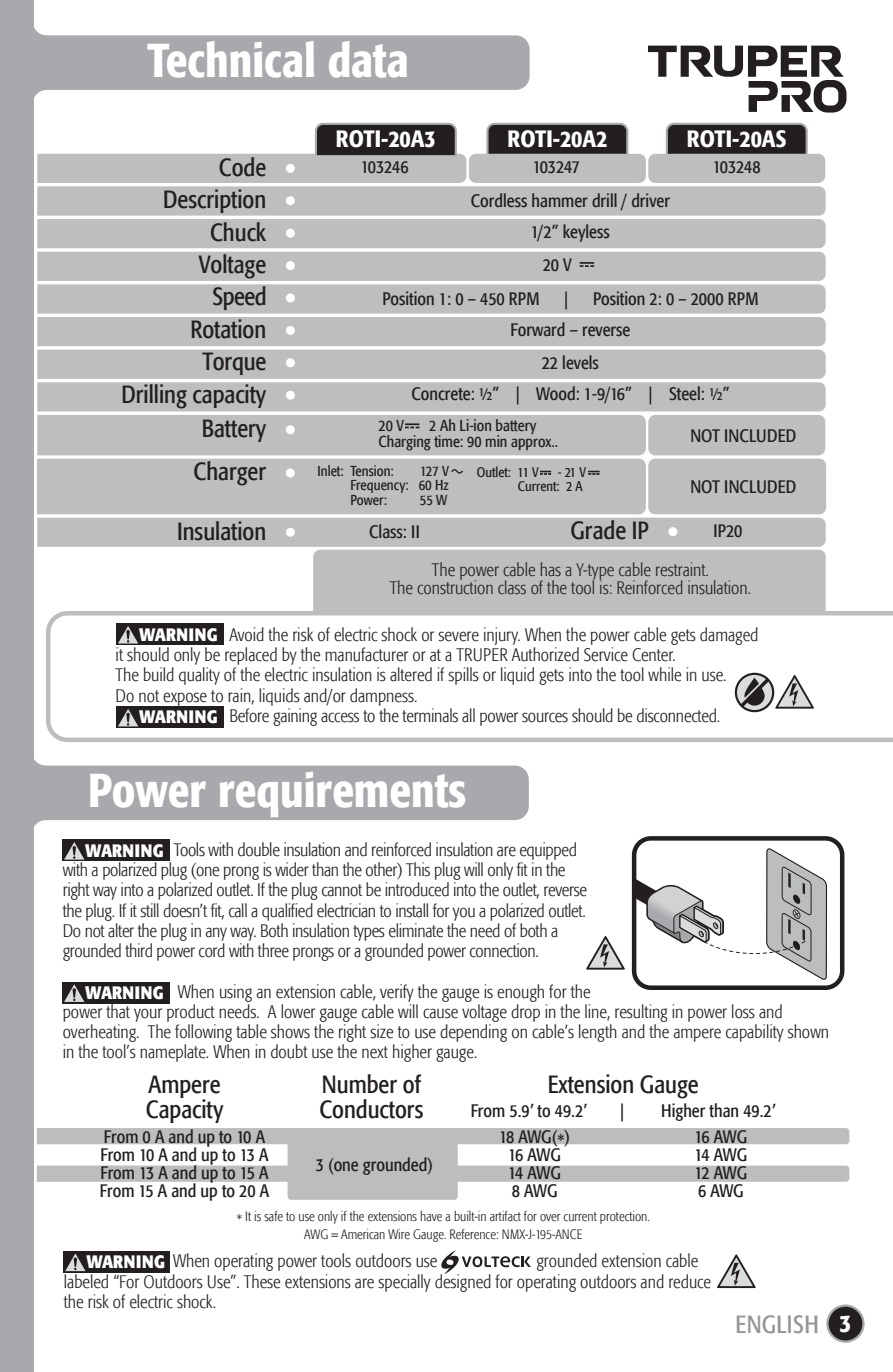
<style>
.page{position:relative;width:893px;height:1372px;background:#fff}
.page>*{position:absolute;margin:0;border:0;box-sizing:border-box;transform-origin:0 0}
.t1{font:500 condensed 47.25px "Formata";color:#fff}
.t2{font:condensed 24.75px/32.6px "Formata";color:#231f20}
.t3{font:condensed 24.75px "Formata";letter-spacing:.02em;color:#939598}
.t4{font:500 condensed 24.75px "Formata";color:#fff}
.t5{font:500 condensed 23.4px "Formata";color:#fff}
.t6{font:300 condensed 18px/20.2px "Formata";color:#231f20}
.t7{font:condensed 18px/18px "Formata";color:#231f20;text-align:center}
.t8{font:700 condensed 18px "Formata";letter-spacing:.02em;color:#fff}
.t9{font:condensed 18px/18px "Formata";letter-spacing:-.02em;color:#231f20;text-align:center}
.t10{font:condensed 15.75px/15.8px "Formata";color:#231f20}
.t11{font:condensed 14.4px/14.4px "Formata";color:#231f20;text-align:justify}
.t12{font:condensed 13.72px/13.7px "Formata";color:#231f20;text-align:right}
.t13{font:300 condensed 13.5px/18px "Formata";color:#231f20;text-align:center}
.s1{font-weight:700;color:#fff}
</style>
<div class="page">
<div style="left:0;top:0;width:33px;height:1371px;background:#a7a9ac"></div>
<div style="left:33px;top:35px;width:497px;height:55px;background:#a7a9ac;border-radius:14px"></div>
<svg style="left:33px;top:21px;width:14px;height:83px"></svg>
<div style="left:32px;top:765px;width:497px;height:55px;background:#a7a9ac;border-radius:14px"></div>
<svg style="left:33px;top:751px;width:13px;height:83px"></svg>
<svg style="left:37px;top:1128px;width:812px;height:71px"></svg>
<svg style="left:637px;top:841px;width:191px;height:146px"></svg>
<div style="left:632px;top:836px;width:212px;height:153px;border:4px solid #231f20;border-radius:17px"></div>
<svg style="left:648px;top:46px;width:198px;height:66px"></svg>
<div style="left:827px;top:1305px;width:36px;height:36px;background:#231f20;border-radius:50%"></div>
<div style="left:826px;top:1304px;width:39px;height:38px;border:2px solid #a7a9ac;border-radius:50%"></div>
<svg style="left:37px;top:122px;width:789px;height:486px;background:#c1c2c4"></svg>
<div style="left:469px;top:154px;width:177px;height:29px;background:#bcbec0;border-radius:7px"></div>
<div style="left:648px;top:154px;width:177px;height:29px;background:#bcbec0;border-radius:7px"></div>
<svg style="left:46px;top:608px;width:847px;height:134px"></svg>
<svg style="left:586px;top:936px;width:39px;height:33px"></svg>
<div style="left:62px;top:839px;width:108px;height:22px;background:#231f20"></div>
<svg style="left:64px;top:842px;width:21px;height:18px"></svg>
<div style="left:62px;top:982px;width:108px;height:21px;background:#231f20"></div>
<svg style="left:64px;top:984px;width:21px;height:18px"></svg>
<svg style="left:441px;top:1250px;width:90px;height:23px"></svg>
<div style="left:63px;top:1251px;width:107px;height:21px;background:#231f20"></div>
<svg style="left:65px;top:1253px;width:21px;height:19px"></svg>
<svg style="left:717px;top:1254px;width:39px;height:33px"></svg>
<svg style="left:775px;top:674px;width:39px;height:34px"></svg>
<svg style="left:735px;top:672px;width:39px;height:40px"></svg>
<svg style="left:737px;top:675px;width:35px;height:35px"></svg>
<svg style="left:740px;top:677px;width:29px;height:30px"></svg>
<div style="left:116px;top:706px;width:108px;height:22px;background:#231f20"></div>
<svg style="left:118px;top:709px;width:21px;height:18px"></svg>
<div style="left:116px;top:623px;width:108px;height:22px;background:#231f20"></div>
<svg style="left:118px;top:626px;width:21px;height:18px"></svg>
<h1 class="t1" style="left:147px;top:32px;width:263px">Technical data</h1>
<h2 class="t2" style="left:121px;top:151px;width:147px;text-align:right">Code<br>Description<br>Chuck<br>Voltage<br>Speed<br>Rotation<br>Torque<br>Drilling capacity<br>Battery</h2>
<h2 class="t2" style="left:193px;top:455px;width:74px">Charger</h2>
<h3 class="t5" style="left:336px;top:125px;width:101px">ROTI-20A3</h3>
<h3 class="t5" style="left:507px;top:125px;width:101px">ROTI-20A2</h3>
<h3 class="t5" style="left:687px;top:125px;width:101px">ROTI-20AS</h3>
<p class="t7" style="left:361px;top:158px;width:49px">103246</p>
<p class="t7" style="left:533px;top:158px;width:49px">103247</p>
<p class="t7" style="left:713px;top:158px;width:49px">103248</p>
<p class="t7" style="left:471px;top:192px;width:201px">Cordless hammer drill / driver</p>
<p class="t7" style="left:531px;top:223px;width:80px">1/2” keyless</p>
<p class="t7" style="left:543px;top:255px;width:31px">20 V</p>
<p class="t7" style="left:382px;top:290px;width:159px">Position 1: 0 – 450 RPM</p>
<p class="t7" style="left:564px;top:290px;width:6px">|</p>
<p class="t7" style="left:593px;top:290px;width:167px">Position 2: 0 – 2000 RPM</p>
<p class="t7" style="left:510px;top:314px;width:122px;line-height:32.4px">Forward – reverse<br>22 levels</p>
<p class="t7" style="left:411px;top:385px;width:319px">Concrete: ½” | Wood: 1-9/16” | Steel: ½”</p>
<p class="t10" style="left:379px;top:418px;width:181px;text-indent:51px">2 Ah Li-ion battery<br>Charging time: 90 min approx..</p>
<p class="t10" style="left:379px;top:418px;width:27px">20 V</p>
<p class="t11" style="left:318px;top:463px;width:78px">Inlet: Tension:</p>
<p class="t11" style="left:350px;top:463px;width:100px;text-indent:70px">127 V Frequency: 60 Hz Power:</p>
<p class="t11" style="left:420px;top:492px;width:29px">55 W</p>
<p class="t12" style="left:477px;top:465px;width:63px">Outlet: 11 V</p>
<p class="t12" style="left:518px;top:465px;width:70px">- 21 V<br>Current: 2 A</p>
<p class="t7" style="left:690px;top:427px;width:108px">NOT INCLUDED</p>
<p class="t7" style="left:690px;top:478px;width:108px">NOT INCLUDED</p>
<h2 class="t2" style="left:177px;top:515px;width:91px">Insulation</h2>
<p class="t7" style="left:369px;top:522px;width:52px">Class: II</p>
<h2 class="t2" style="left:570px;top:514px;width:80px">Grade IP</h2>
<p class="t7" style="left:713px;top:522px;width:31px">IP20</p>
<p class="t6" style="left:390px;top:561px;width:363px;line-height:18px;text-align:center">The power cable has a Y-type cable restraint.<br>The construction class of the tool is: Reinforced insulation.</p>
<p class="t6" style="left:139px;top:624px;width:621px"><span class="s1">WARNING</span> Avoid the risk of electric shock or severe injury. When the power cable gets damaged</p>
<p class="t6" style="left:116px;top:645px;width:562px">it should only be replaced by the manufacturer or at a TRUPER Authorized Service Center.</p>
<p class="t6" style="left:116px;top:665px;width:612px">The build quality of the electric insulation is altered if spills or liquid gets into the tool while in use.</p>
<p class="t6" style="left:116px;top:685px;width:303px">Do not expose to rain, liquids and/or dampness.</p>
<p class="t6" style="left:229px;top:705px;width:492px">Before gaining access to the terminals all power sources should be disconnected.</p>
<p class="t8" style="left:139px;top:705px;width:80px">WARNING</p>
<h1 class="t1" style="left:88px;top:761px;width:380px">Power requirements</h1>
<p class="t6" style="left:63px;top:839px;width:526px;text-indent:111px">Tools with double insulation and reinforced insulation are equipped with a polarized plug (one prong is wider than the other) This plug will only fit in the right way into a polarized outlet. If the plug cannot be introduced into the outlet, reverse the plug. If it still doesn’t fit, call a qualified electrician to install for you a polarized outlet.<br>Do not alter the plug in any way. Both insulation types eliminate the need of both a grounded third power cord with three prongs or a grounded power connection.</p>
<p class="t6" style="left:63px;top:981px;width:768px;text-indent:115px">When using an extension cable, verify the gauge is enough for the<br>power that your product needs. A lower gauge cable will cause voltage drop in the line, resulting in power loss and overheating. The following table shows the right size to use depending on cable’s length and the ampere capability shown in the tool’s nameplate. When in doubt use the next higher gauge.</p>
<p class="t8" style="left:85px;top:839px;width:80px">WARNING</p>
<p class="t8" style="left:85px;top:981px;width:80px">WARNING</p>
<h2 class="t2" style="left:146px;top:1072px;width:79px;line-height:24.8px">Ampere<br>Capacity</h2>
<h2 class="t2" style="left:319px;top:1072px;width:106px;line-height:24.8px">Number of<br>Conductors</h2>
<h2 class="t2" style="left:548px;top:1068px;width:152px">Extension Gauge</h2>
<p class="t7" style="left:471px;top:1101px;width:118px">From 5.9’ to 49.2’</p>
<p class="t7" style="left:620px;top:1101px;width:6px">|</p>
<p class="t7" style="left:661px;top:1101px;width:116px">Higher than 49.2’</p>
<p class="t7" style="left:100px;top:1127px;width:171px;text-align:left">From 0 A and up to 10 A<br>From 10 A and up to 13 A<br>From 13 A and up to 15 A<br>From 15 A and up to 20 A</p>
<p class="t9" style="left:499px;top:1127px;width:73px">18 AWG(*)<br>16 AWG<br>14 AWG<br>8 AWG</p>
<p class="t7" style="left:694px;top:1127px;width:54px;text-align:justify">16 AWG 14 AWG 12 AWG 6 AWG</p>
<p class="t7" style="left:316px;top:1155px;width:119px">3 (one grounded)</p>
<p class="t13" style="left:237px;top:1207px;width:415px">* It is safe to use only if the extensions have a built-in artifact for over current protection.<br>AWG = American Wire Gauge. Reference: NMX-J-195-ANCE</p>
<p class="t6" style="left:64px;top:1251px;width:649px;text-indent:473px">grounded extension cable labeled “For Outdoors Use”. These extensions are specially designed for operating outdoors and reduce the risk of electric shock.</p>
<p class="t6" style="left:173px;top:1251px;width:266px">When operating power tools outdoors use</p>
<p class="t8" style="left:86px;top:1250px;width:80px">WARNING</p>
<h2 class="t3" style="left:735px;top:1309px;width:85px">ENGLISH</h2>
<h2 class="t4" style="left:839px;top:1308px;width:13px">3</h2>
</div>
